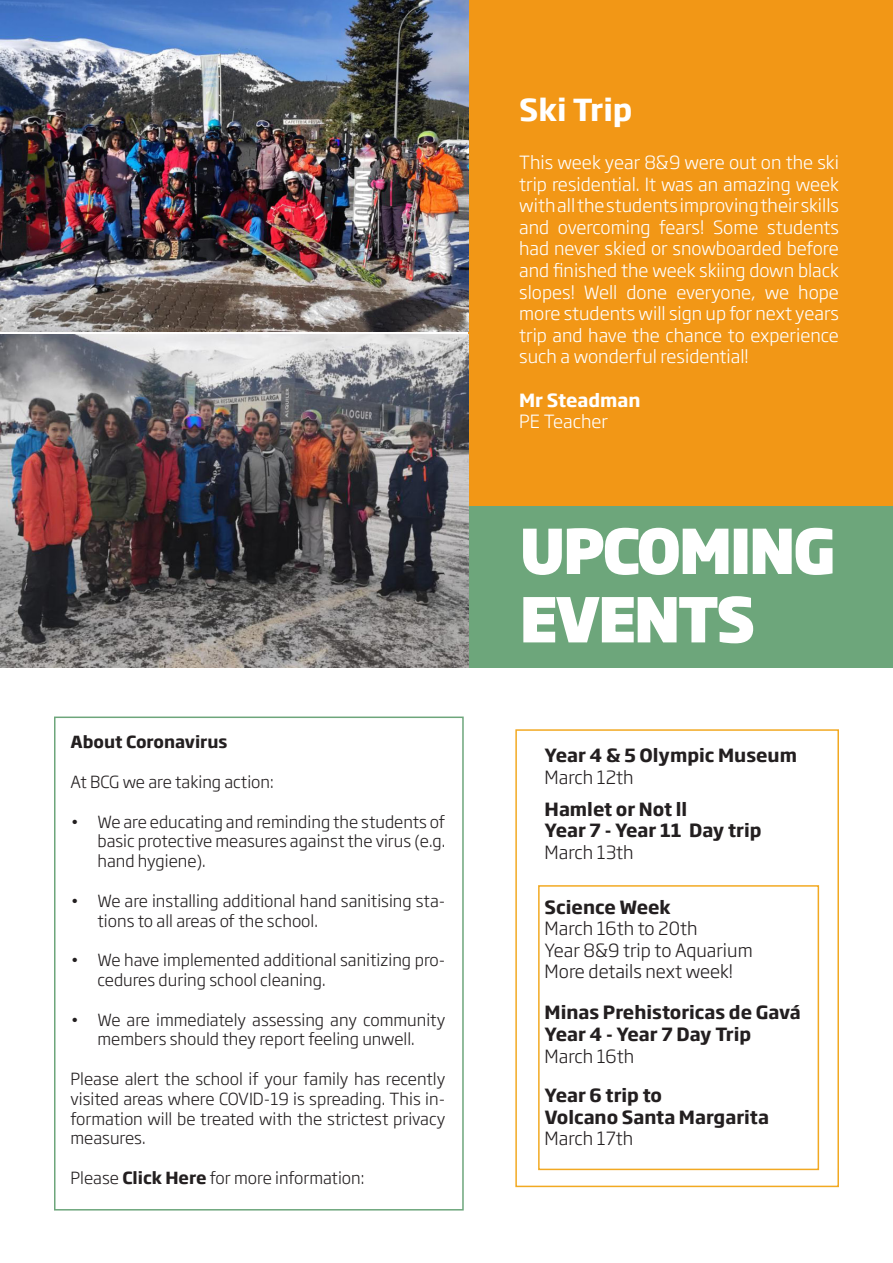
<style>
.page{position:relative;width:893px;height:1263px;background:#fff}
.page>*{position:absolute;margin:0;border:0;box-sizing:border-box;transform-origin:0 0}
.t1{font:700 57px "Soho Gothic Pro";color:#fff}
.t2{font:700 30px "Soho Gothic Pro";color:#fff}
.t3{font:300 18px/21.6px "Soho Gothic Pro";color:#fff;text-align:justify}
.t4{font:700 18px "Soho Gothic Pro";color:#231f20}
.t5{font:300 18px "Soho Gothic Pro";color:#231f20}
.t6{font:700 18px "Soho Gothic Pro";color:#fff}
.t7{font:300 16.5px/19.8px "Soho Gothic Pro";color:#231f20;text-align:justify}
.t8{font:700 16.5px "Soho Gothic Pro";color:#231f20}
.s1{font-weight:700}
</style>
<div class="page">
<div style="left:469px;top:501px;width:424px;height:166px;background:#6da67b"></div>
<svg style="left:523px;top:527px;width:206px;height:48px"></svg>
<div style="left:734px;top:529px;width:13px;height:45px;border:3px solid #fff"></div>
<svg style="left:752px;top:527px;width:81px;height:48px"></svg>
<svg style="left:523px;top:596px;width:231px;height:48px"></svg>
<div style="left:469px;top:0;width:424px;height:505px;background:#f29716"></div>
<img style="left:1px;top:335px;width:467px;height:332px">
<img style="left:0;top:0;width:469px;height:332px">
<div style="left:515px;top:729px;width:324px;height:458px;border:2px solid #f2a922"></div>
<div style="left:538px;top:885px;width:281px;height:285px;border:2px solid #f2a922"></div>
<div style="left:54px;top:716px;width:410px;height:494px;border:2px solid #6da67b"></div>
<p class="t8" style="left:70px;top:729px;width:159px">About Coronavirus</p>
<p class="t7" style="left:70px;top:771px;width:205px">At BCG we are taking action:</p>
<p class="t7" style="left:97px;top:811px;width:349px;text-indent:-27px">• We are educating and reminding the students of basic protective measures against the virus (e.g. hand hygiene).</p>
<p class="t7" style="left:97px;top:890px;width:349px;text-indent:-27px">• We are installing additional hand sanitising sta&shy;tions to all areas of the school.</p>
<p class="t7" style="left:97px;top:949px;width:349px;text-indent:-27px">• We have implemented additional sanitizing pro&shy;cedures during school cleaning.</p>
<p class="t7" style="left:70px;top:1009px;width:376px;text-align:center">• We are immediately assessing any community members should they report feeling unwell.</p>
<p class="t7" style="left:70px;top:1068px;width:376px">Please alert the school if your family has recently visited areas where COVID-19 is spreading. This in&shy;formation will be treated with the strictest privacy measures.</p>
<p class="t7" style="left:70px;top:1167px;width:295px">Please <span class="s1">Click Here</span> for more information:</p>
<p class="t2" style="left:519px;top:86px;width:115px">Ski Trip</p>
<p class="t3" style="left:519px;top:150px;width:321px">This week year 8&amp;9 were out on the ski trip residential. It was an amazing week with all the students improving their skills and overcoming fears! Some students had never skied or snowboarded before and finished the week skiing down black slopes! Well done everyone, we hope more students will sign up for next years trip and have the chance to experience such a wonderful residential!</p>
<p class="t6" style="left:519px;top:386px;width:123px">Mr Steadman</p>
<p class="t3" style="left:519px;top:410px;width:90px">PE Teacher</p>
<p class="t1" style="left:521px;top:506px;width:315px">UPCOMING</p>
<p class="t1" style="left:521px;top:574px;width:235px">EVENTS</p>
<p class="t4" style="left:545px;top:741px;width:254px">Year 4 &amp; 5 Olympic Museum</p>
<p class="t5" style="left:545px;top:763px;width:91px">March 12th</p>
<p class="t4" style="left:545px;top:795px;width:144px">Hamlet or Not ll</p>
<p class="t4" style="left:545px;top:816px;width:218px">Year 7 - Year 11 Day trip</p>
<p class="t5" style="left:545px;top:838px;width:91px">March 13th</p>
<p class="t4" style="left:545px;top:892px;width:128px">Science Week</p>
<p class="t5" style="left:545px;top:914px;width:154px">March 16th to 20th</p>
<p class="t5" style="left:545px;top:936px;width:210px">Year 8&amp;9 trip to Aquarium</p>
<p class="t5" style="left:545px;top:958px;width:190px">More details next week!</p>
<p class="t4" style="left:545px;top:998px;width:258px">Minas Prehistoricas de Gavá</p>
<p class="t4" style="left:545px;top:1020px;width:208px">Year 4 - Year 7 Day Trip</p>
<p class="t5" style="left:545px;top:1042px;width:91px">March 16th</p>
<p class="t4" style="left:545px;top:1081px;width:119px">Year 6 trip to</p>
<p class="t4" style="left:545px;top:1102px;width:226px">Volcano Santa Margarita</p>
<p class="t5" style="left:545px;top:1124px;width:90px">March 17th</p>
</div>
